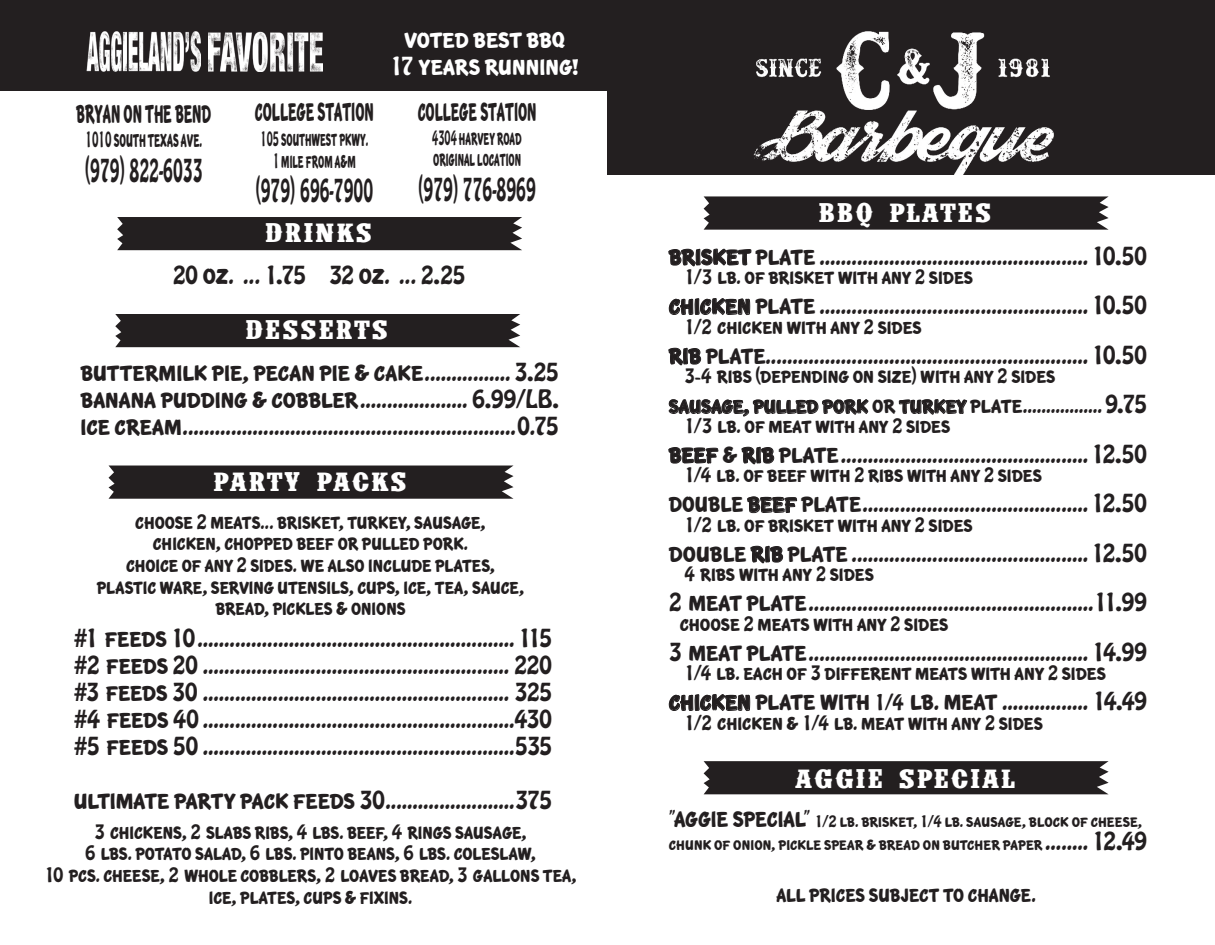
<style>
.page{position:relative;width:1215px;height:945px;background:#fff}
.page>*{position:absolute;margin:0;border:0;box-sizing:border-box;transform-origin:0 0}
.t1{font:31.8px "IFCINSANERODEO";letter-spacing:.045em;color:#fff;scale:1.5 1}
.t2{font:28.65px "Hobo Std";color:#231f20;scale:.59 1}
.t3{font:26.4px "KTF Roadbrush";color:#231f20;scale:.59 1}
.t4{font:22.5px/27px "KTF Roadbrush";color:#231f20;text-align:justify}
.t5{font:22.5px "KTF Roadbrush";color:#231f20;scale:.96 1}
.t6{font:22.5px/27px "KTF Roadbrush";color:#fff;text-align:center}
.t7{font:22.5px "Hobo Std";letter-spacing:-.03em;color:#231f20}
.t8{font:19.5px "KTF Roadbrush";color:#231f20}
.t9{font:19.5px "KTF Roadbrush";color:#231f20;scale:.96 1}
.t10{font:18.9px "KTF Roadbrush";color:#231f20;scale:.59 1}
.t11{font:18px/21.6px "KTF Roadbrush";color:#231f20;text-align:center;scale:.96 1}
.t12{font:18px "KTF Roadbrush";color:#231f20}
.t13{font:17.85px/21.5px "KTF Roadbrush";color:#231f20;text-align:center;scale:.59 1}
.t14{font:14.25px/22.5px "KTF Roadbrush";letter-spacing:.01em;color:#231f20}
.s1{font-family:"Hobo Std"}
.s2{font-family:"KTF Roadbrush"}
.s3{font-family:"Hobo Std";font-size:22.5px}
.s4{font-family:"Hobo Std";font-size:19.5px}
.s5{font-size:22.5px}
</style>
<div class="page">
<svg style="left:704px;top:196px;width:405px;height:34px;background:#2c2829"></svg>
<div style="left:109px;top:466px;width:405px;height:33px;background:#231f20"></div>
<div style="left:0;top:0;width:608px;height:90px;background:#231f20"></div>
<img style="left:86px;top:32px;width:114px;height:40px">
<img style="left:209px;top:32px;width:113px;height:40px">
<svg style="left:899px;top:399px;width:68px;height:16px"></svg>
<svg style="left:668px;top:248px;width:201px;height:266px"></svg>
<svg style="left:750px;top:545px;width:33px;height:19px"></svg>
<svg style="left:668px;top:694px;width:441px;height:100px"></svg>
<div style="left:608px;top:0;width:607px;height:174px;background:#231f20"></div>
<img style="left:742px;top:31px;width:334px;height:144px">
<div style="left:117px;top:217px;width:405px;height:33px;background:#231f20"></div>
<div style="left:115px;top:314px;width:405px;height:33px;background:#231f20"></div>
<p class="t3" style="left:76px;top:98px;width:230px">BRYAN ON THE BEND</p>
<p class="t10" style="left:86px;top:130px;width:199px"><span class="s1">1010</span> SOUTH TEXAS AVE.</p>
<p class="t2" style="left:85px;top:150px;width:201px"><span class="s2">(</span>979<span class="s2">)</span> 822-6033</p>
<p class="t3" style="left:255px;top:97px;width:203px">COLLEGE STATION</p>
<p class="t13" style="left:261px;top:128px;width:184px"><span class="s1">105</span> SOUTHWEST PKWY.<br><span class="s1">1</span> MILE FROM A&amp;M</p>
<p class="t2" style="left:256px;top:171px;width:201px"><span class="s2">(</span>979<span class="s2">)</span> 696-7900</p>
<h1 class="t1" style="left:266px;top:220px;width:72px">DRINKS</h1>
<p class="t6" style="left:390px;top:25px;width:190px">VOTED BEST BBQ<br><span class="s1">17</span> YEARS RUNNING!</p>
<p class="t3" style="left:418px;top:96px;width:203px">COLLEGE STATION</p>
<p class="t13" style="left:432px;top:127px;width:153px;text-align:left"><span class="s1">4304</span> HARVEY ROAD<br>ORIGINAL LOCATION</p>
<p class="t2" style="left:418px;top:169px;width:201px"><span class="s2">(</span>979<span class="s2">)</span> 776-8969</p>
<p class="t7" style="left:173px;top:259px;width:294px">20 <span class="s2">OZ. ...</span> 1.75 32 <span class="s2">OZ. ...</span> 2.25</p>
<h1 class="t1" style="left:246px;top:317px;width:96px">DESSERTS</h1>
<p class="t4" style="left:80px;top:359px;width:480px">BUTTERMILK PIE, PECAN PIE &amp; CAKE................ <span class="s1">3.25<br></span>BANANA PUDDING &amp; COBBLER.................... <span class="s1">6.99/LB.<br></span>ICE CREAM..............................................................<span class="s1">0</span>.<span class="s1">75</span></p>
<h1 class="t1" style="left:214px;top:468px;width:130px">PARTY PACKS</h1>
<p class="t11" style="left:97px;top:511px;width:447px">CHOOSE <span class="s1">2</span> MEATS... BRISKET, TURKEY, SAUSAGE,<br>CHICKEN, CHOPPED BEEF OR PULLED PORK.<br>CHOICE OF ANY <span class="s1">2</span> SIDES. WE ALSO INCLUDE PLATES, PLASTIC WARE, SERVING UTENSILS, CUPS, ICE, TEA, SAUCE, BREAD, PICKLES &amp; ONIONS</p>
<p class="t4" style="left:74px;top:624px;width:480px"><span class="s1">#1</span> FEEDS <span class="s1">10</span>........................................................... <span class="s1">115 #2</span> FEEDS <span class="s1">20</span> ......................................................... <span class="s1">220 #3</span> FEEDS <span class="s1">30</span> ......................................................... <span class="s1">325 #4</span> FEEDS <span class="s1">40</span> ..........................................................<span class="s1">430 #5</span> FEEDS <span class="s1">50</span> ..........................................................<span class="s1">535</span></p>
<p class="t4" style="left:74px;top:786px;width:480px">ULTIMATE PARTY PACK FEEDS <span class="s1">30</span>........................<span class="s1">375</span></p>
<p class="t11" style="left:44px;top:821px;width:556px"><span class="s1">3</span> CHICKENS, <span class="s1">2</span> SLABS RIBS, <span class="s1">4</span> LBS. BEEF, <span class="s1">4</span> RINGS SAUSAGE,<br><span class="s1">6</span> LBS. POTATO SALAD, <span class="s1">6</span> LBS. PINTO BEANS, <span class="s1">6</span> LBS. COLESLAW,<br><span class="s1">10</span> PCS. CHEESE, <span class="s1">2</span> WHOLE COBBLERS, <span class="s1">2</span> LOAVES BREAD, <span class="s1">3</span> GALLONS TEA, ICE, PLATES, CUPS &amp; FIXINS.</p>
<h1 class="t1" style="left:820px;top:199px;width:116px">BBQ PLATES</h1>
<p class="t4" style="left:669px;top:242px;width:480px">BRISKET PLATE .................................................. <span class="s1">10.50</span></p>
<p class="t12" style="left:684px;top:268px;width:290px"><span class="s1">1/3</span> LB. OF BRISKET WITH ANY <span class="s1">2</span> SIDES</p>
<p class="t4" style="left:669px;top:292px;width:480px">CHICKEN PLATE .................................................. <span class="s1">10.50</span></p>
<p class="t12" style="left:684px;top:317px;width:239px"><span class="s1">1/2</span> CHICKEN WITH ANY <span class="s1">2</span> SIDES</p>
<p class="t4" style="left:669px;top:341px;width:480px">RIB PLATE............................................................ <span class="s1">10.50</span></p>
<p class="t12" style="left:684px;top:367px;width:372px"><span class="s1">3</span>-<span class="s1">4</span> RIBS (DEPENDING ON SIZE) WITH ANY <span class="s1">2</span> SIDES</p>
<p class="t8" style="left:669px;top:395px;width:480px">SAUSAGE, PULLED PORK OR TURKEY PLATE.................<span class="s3">9.75</span></p>
<p class="t12" style="left:684px;top:416px;width:267px"><span class="s1">1/3</span> LB. OF MEAT WITH ANY <span class="s1">2</span> SIDES</p>
<p class="t4" style="left:669px;top:440px;width:480px">BEEF &amp; RIB PLATE..............................................<span class="s1">12.50</span></p>
<p class="t12" style="left:684px;top:466px;width:359px"><span class="s1">1/4</span> LB. OF BEEF WITH <span class="s1">2</span> RIBS WITH ANY <span class="s1">2</span> SIDES</p>
<p class="t5" style="left:669px;top:492px;width:500px">DOUBLE BEEF PLATE..........................................<span class="s1">12.50</span></p>
<p class="t12" style="left:684px;top:515px;width:290px"><span class="s1">1/2</span> LB. OF BRISKET WITH ANY <span class="s1">2</span> SIDES</p>
<p class="t4" style="left:669px;top:539px;width:480px">DOUBLE RIB PLATE ............................................<span class="s1">12.50</span></p>
<p class="t12" style="left:684px;top:565px;width:191px"><span class="s1">4</span> RIBS WITH ANY <span class="s1">2</span> SIDES</p>
<p class="t4" style="left:669px;top:589px;width:480px"><span class="s1">2</span> MEAT PLATE.....................................................<span class="s1">11.99</span></p>
<p class="t12" style="left:680px;top:614px;width:270px">CHOOSE <span class="s1">2</span> MEATS WITH ANY <span class="s1">2</span> SIDES</p>
<p class="t4" style="left:669px;top:638px;width:480px"><span class="s1">3</span> MEAT PLATE.................................................... <span class="s1">14.99</span></p>
<p class="t12" style="left:684px;top:664px;width:423px"><span class="s1">1/4</span> LB. EACH OF <span class="s1">3</span> DIFFERENT MEATS WITH ANY <span class="s1">2</span> SIDES</p>
<p class="t4" style="left:669px;top:688px;width:480px">CHICKEN PLATE WITH <span class="s4">1/4</span> LB. MEAT ................ <span class="s1">14.49</span></p>
<p class="t12" style="left:684px;top:713px;width:360px"><span class="s1">1/2</span> CHICKEN &amp; <span class="s1">1/4</span> LB. MEAT WITH ANY <span class="s1">2</span> SIDES</p>
<h1 class="t1" style="left:795px;top:766px;width:148px">AGGIE SPECIAL</h1>
<p class="t14" style="left:669px;top:811px;width:480px"><span class="s5">"AGGIE SPECIAL"</span> <span class="s1">1/2</span> LB. BRISKET, <span class="s1">1/4</span> LB. SAUSAGE, BLOCK OF CHEESE,<br>CHUNK OF ONION, PICKLE SPEAR &amp; BREAD ON BUTCHER PAPER <span class="s5">........</span> <span class="s3">12.49</span></p>
<p class="t9" style="left:776px;top:884px;width:272px">ALL PRICES SUBJECT TO CHANGE.</p>
</div>
